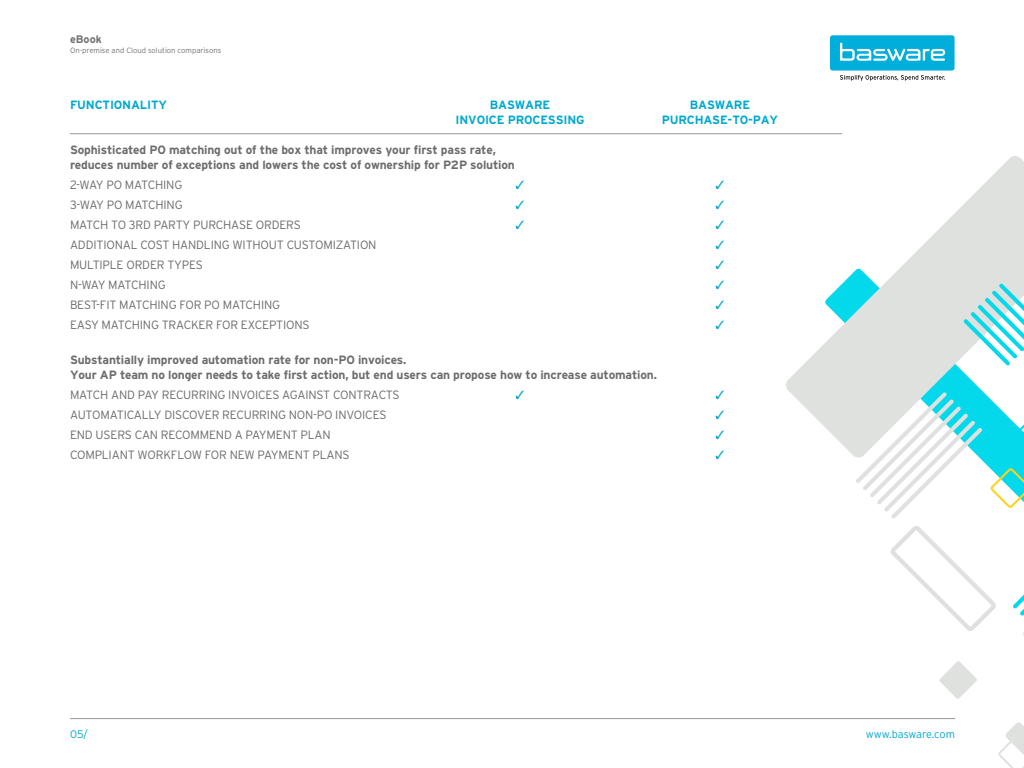
<style>
.page{position:relative;width:1024px;height:768px;background:#fff}
.page>*{position:absolute;margin:0;border:0;box-sizing:border-box;transform-origin:0 0}
.t1{font:300 12px "Interstate";letter-spacing:-.015em;color:#6c6c6c}
.t2{font:700 12px/15px "Interstate";letter-spacing:-.015em;color:#6c6c6c}
.t3{font:700 12px "Interstate";letter-spacing:-.015em;color:#00a9ce}
.t4{font:300 10.9px "Interstate";color:#00a9ce}
.t5{font:700 10.9px "Interstate";color:#707372}
.t6{font:300 7.7px "Interstate";color:#707372}
</style>
<div class="page">
<hr style="left:70px;top:718px;width:885px;height:1px;background:#98989c">
<div style="left:830px;top:35px;width:125px;height:36px;background:#00aedc;border-radius:3px"></div>
<svg style="left:840px;top:43px;width:105px;height:18px"></svg>
<svg style="left:840px;top:75px;width:105px;height:6px"></svg>
<hr style="left:70px;top:133px;width:772px;height:1px;background:#98989c">
<svg style="left:891px;top:535px;width:105px;height:96px"></svg>
<svg style="left:786px;top:156px;width:238px;height:289px"></svg>
<svg style="left:939px;top:661px;width:38px;height:38px"></svg>
<svg style="left:843px;top:283px;width:181px;height:236px"></svg>
<svg style="left:1013px;top:594px;width:11px;height:42px"></svg>
<svg style="left:998px;top:722px;width:26px;height:46px"></svg>
<p class="t5" style="left:70px;top:33px;width:33px">eBook</p>
<p class="t6" style="left:70px;top:46px;width:153px">On-premise and Cloud solution comparisons</p>
<p class="t3" style="left:70px;top:98px;width:9px">FUN</p>
<p class="t3" style="left:95px;top:98px;width:74px">CTIONALITY</p>
<p class="t3" style="left:490px;top:98px;width:62px">BASWARE</p>
<p class="t3" style="left:690px;top:98px;width:62px">BASWARE</p>
<p class="t3" style="left:477px;top:113px;width:107px">OICE PROCESSINGPU</p>
<p class="t3" style="left:678px;top:113px;width:101px">RCHASE-TO-PAY</p>
<p class="t2" style="left:70px;top:142px;width:446px">Sophisticated PO matching out of the box that improves your first pass rate, reduces number of exceptions and lowers the cost of ownership for P2P solution</p>
<p class="t1" style="left:70px;top:178px;width:114px">2-WAY PO MATCHING</p>
<p class="t1" style="left:70px;top:198px;width:114px">3-WAY PO MATCHING</p>
<p class="t1" style="left:70px;top:218px;width:233px">MATCH TO 3RD PARTY PURCHASE ORDERS</p>
<p class="t1" style="left:70px;top:238px;width:308px">ADDITIONAL COST HANDLING WITHOUT CUSTOMIZATION</p>
<p class="t1" style="left:70px;top:258px;width:135px">MULTIPLE ORDER TYPES</p>
<p class="t1" style="left:70px;top:278px;width:97px">N-WAY MATCHING</p>
<p class="t1" style="left:70px;top:298px;width:212px">BEST-FIT MATCHING FOR PO MATCHING</p>
<p class="t1" style="left:70px;top:318px;width:241px">EASY MATCHING TRACKER FOR EXCEPTIONS</p>
<p class="t2" style="left:70px;top:352px;width:589px">Substantially improved automation rate for non-PO invoices.<br>Your AP team no longer needs to take first action, but end users can propose how to increase automation.</p>
<p class="t1" style="left:70px;top:388px;width:331px">MATCH AND PAY RECURRING INVOICES AGAINST CONTRACTS</p>
<p class="t1" style="left:70px;top:408px;width:318px">AUTOMATICALLY DISCOVER RECURRING NON-PO INVOICES</p>
<p class="t1" style="left:70px;top:428px;width:262px">END USERS CAN RECOMMEND A PAYMENT PLAN</p>
<p class="t1" style="left:70px;top:448px;width:281px">COMPLIANT WORKFLOW FOR NEW PAYMENT PLANS</p>
<p class="t4" style="left:70px;top:728px;width:19px">05/</p>
<p class="t4" style="left:866px;top:728px;width:91px">www.basware.com</p>
</div>
